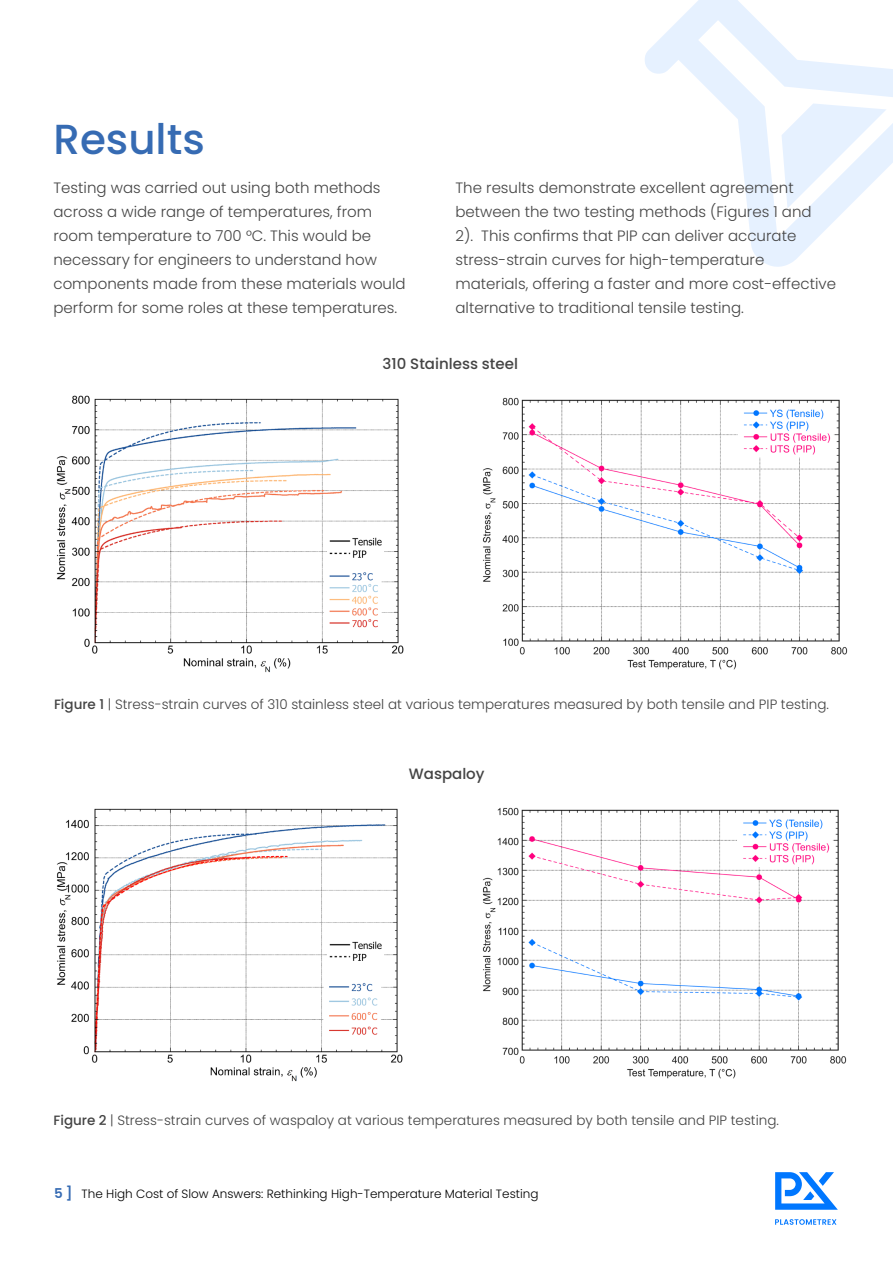
<style>
.page{position:relative;width:893px;height:1263px;background:#fff}
.page>*{position:absolute;margin:0;border:0;box-sizing:border-box;transform-origin:0 0}
.t1{font:500 42px "Poppins";color:#366bb3}
.t2{font:300 15px/24px "Poppins";color:#444}
.t3{font:500 15px "Poppins";color:#444}
.t4{font:300 13.5px "Poppins";color:#444}
.t5{font:300 12px "Poppins";color:#000}
.s1{font-weight:500}
.s2{font-weight:600;font-size:13.5px;color:#366bb3}
</style>
<div class="page">
<svg style="left:775px;top:1172px;width:63px;height:38px"></svg>
<svg style="left:775px;top:1219px;width:61px;height:6px"></svg>
<svg style="left:645px;top:0;width:248px;height:267px"></svg>
<img style="left:56px;top:395px;width:348px;height:278px">
<img style="left:57px;top:808px;width:346px;height:274px">
<img style="left:483px;top:397px;width:365px;height:273px">
<img style="left:482px;top:807px;width:365px;height:272px">
<img style="left:327px;top:533px;width:56px;height:26px">
<img style="left:327px;top:937px;width:56px;height:26px">
<h1 class="t1" style="left:53px;top:115px;width:153px">Results</h1>
<p class="t2" style="left:53px;top:176px;width:354px">Testing was carried out using both methods across a wide range of temperatures, from room temperature to 700 °C. This would be necessary for engineers to understand how components made from these materials would perform for some roles at these temperatures.</p>
<p class="t2" style="left:455px;top:175px;width:382px">The results demonstrate excellent agreement between the two testing methods (Figures 1 and<br>2). This confirms that PIP can deliver accurate stress-strain curves for high-temperature materials, offering a faster and more cost-effective alternative to traditional tensile testing.</p>
<p class="t3" style="left:383px;top:355px;width:137px">310 Stainless steel</p>
<p class="t4" style="left:54px;top:696px;width:777px"><span class="s1">Figure 1</span> | Stress-strain curves of 310 stainless steel at various temperatures measured by both tensile and PIP testing.</p>
<p class="t3" style="left:409px;top:765px;width:77px">Waspaloy</p>
<p class="t4" style="left:53px;top:1112px;width:727px"><span class="s1">Figure 2</span> | Stress-strain curves of waspaloy at various temperatures measured by both tensile and PIP testing.</p>
<p class="t5" style="left:54px;top:1187px;width:486px"><span class="s2">5 ]</span> The High Cost of Slow Answers: Rethinking High-Temperature Material Testing</p>
</div>
